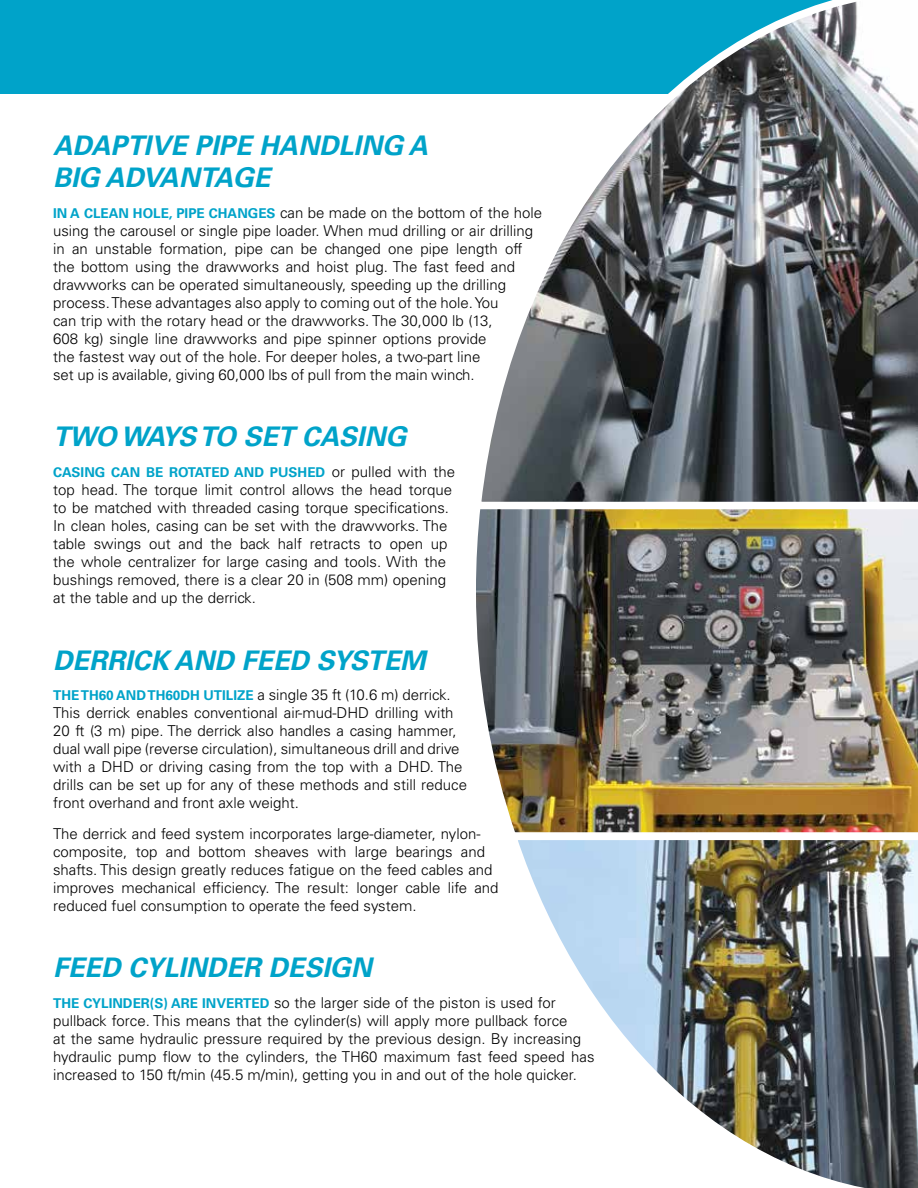
<style>
.page{position:relative;width:918px;height:1188px;background:#fff}
.page>*{position:absolute;margin:0;border:0;box-sizing:border-box;transform-origin:0 0}
.t1{font:italic 700 27px/32.4px "Univers LT Std";color:#00a3c9}
.t2{font:italic 700 27px "Univers LT Std";letter-spacing:-.02em;color:#00a3c9}
.t3{font:300 15px/18px "Univers LT Std";color:#000}
.t4{font:700 13.5px "Univers LT Std";color:#00a3c9}
.s1{font-weight:700;font-size:13.5px;color:#00a3c9}
.s2{font-weight:300;font-size:15px;color:#000}
</style>
<div class="page">
<div style="left:0;top:0;width:918px;height:94px;background:#00a3c9"></div>
<img style="left:476px;top:514px;width:442px;height:315px">
<svg style="left:479px;top:0;width:439px;height:514px"></svg>
<img style="left:514px;top:829px;width:404px;height:359px">
<h1 class="t1" style="left:53px;top:130px;width:376px">ADAPTIVE PIPE HANDLING A<br>BIG ADVANTAGE</h1>
<p class="t3" style="left:53px;top:204px;width:490px"><span class="s1">IN A CLEAN HOLE, PIPE CHANGES</span> can be made on the bottom of the hole using the carousel or single pipe loader. When mud drilling or air drilling in an unstable formation, pipe can be changed one pipe length off the bottom using the drawworks and hoist plug. The fast feed and drawworks can be operated simultaneously, speeding up the drilling process. These advantages also apply to coming out of the hole. You<br>can trip with the rotary head or the drawworks. The 30,000 lb (13,<br>608 kg) single line drawworks and pipe spinner options provide<br>the fastest way out of the hole. For deeper holes, a two-part line<br>set up is available, giving 60,000 lbs of pull from the main winch.</p>
<h1 class="t2" style="left:53px;top:421px;width:355px">TWO WAYS TO SET CASING</h1>
<p class="t4" style="left:53px;top:464px;width:403px">CASING CAN BE ROTATED AND PUSHED <span class="s2">or pulled with the</span></p>
<p class="t3" style="left:53px;top:481px;width:401px">top head. The torque limit control allows the head torque to be matched with threaded casing torque specifications.<br>In clean holes, casing can be set with the drawworks. The table swings out and the back half retracts to open up the whole centralizer for large casing and tools. With the bushings removed, there is a clear 20 in (508 mm) opening at the table and up the derrick.</p>
<h1 class="t1" style="left:53px;top:644px;width:374px">DERRICK AND FEED SYSTEM</h1>
<p class="t3" style="left:53px;top:686px;width:415px"><span class="s1">THE TH60 AND TH60DH UTILIZE</span> a single 35 ft (10.6 m) derrick.<br>This derrick enables conventional air-mud-DHD drilling with 20 ft (3 m) pipe. The derrick also handles a casing hammer, dual wall pipe (reverse circulation), simultaneous drill and drive with a DHD or driving casing from the top with a DHD. The drills can be set up for any of these methods and still reduce front overhand and front axle weight.</p>
<p class="t3" style="left:53px;top:825px;width:447px">The derrick and feed system incorporates large-diameter, nylon&shy;composite, top and bottom sheaves with large bearings and shafts. This design greatly reduces fatigue on the feed cables and improves mechanical efficiency. The result: longer cable life and reduced fuel consumption to operate the feed system.</p>
<h1 class="t1" style="left:53px;top:952px;width:320px">FEED CYLINDER DESIGN</h1>
<p class="t3" style="left:53px;top:994px;width:543px"><span class="s1">THE CYLINDER(S) ARE INVERTED</span> so the larger side of the piston is used for pullback force. This means that the cylinder(s) will apply more pullback force<br>at the same hydraulic pressure required by the previous design. By increasing hydraulic pump flow to the cylinders, the TH60 maximum fast feed speed has increased to 150 ft/min (45.5 m/min), getting you in and out of the hole quicker.</p>
</div>
